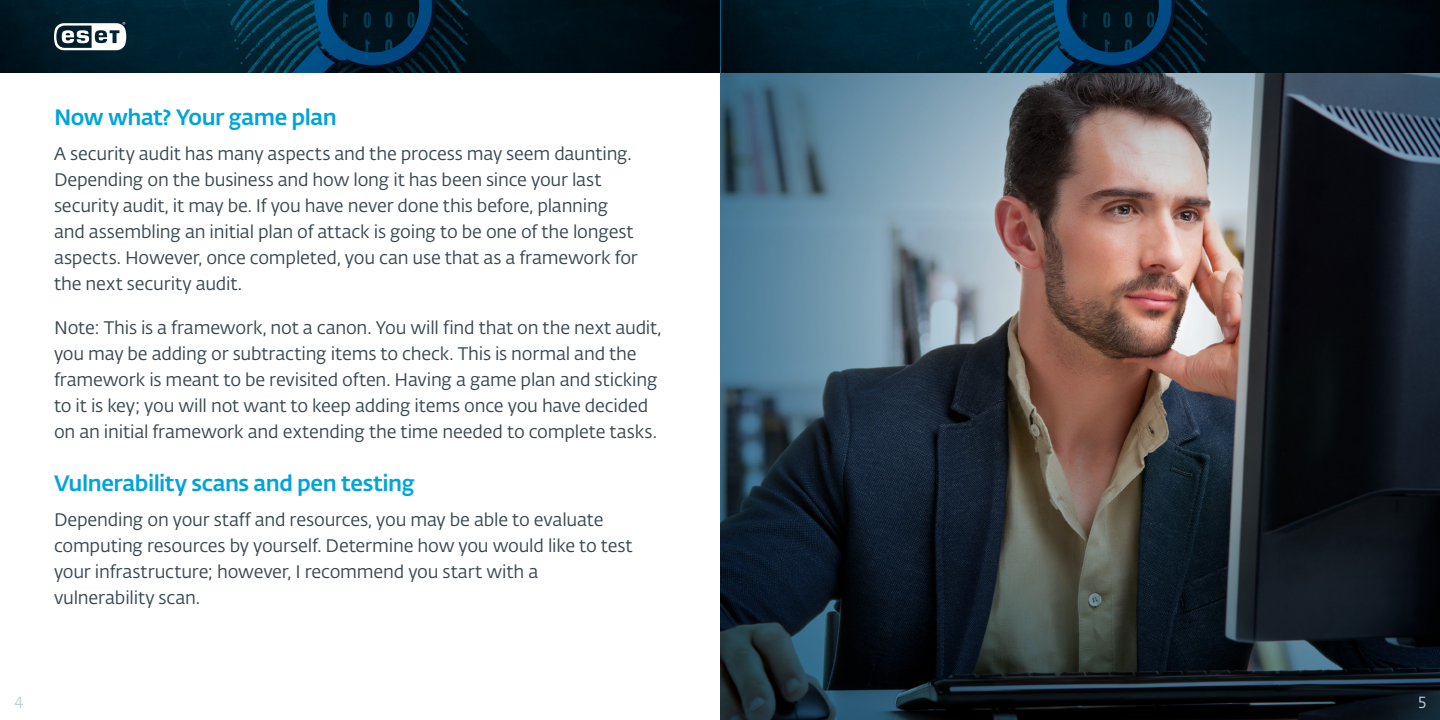
<style>
.page{position:relative;width:1440px;height:720px;background:#fff}
.page>*{position:absolute;margin:0;border:0;box-sizing:border-box;transform-origin:0 0}
.t1{font:22px "Fedra Sans Alt Pro Med LF";letter-spacing:-.02em;color:#00a4db}
.t2{font:18px/26px "Fedra Sans Alt Pro Book LF";letter-spacing:-.01em;color:#39474f}
.t3{font:16px "Fedra Sans Alt Pro Book LF";color:#bdd1db}
</style>
<div class="page">
<img style="left:720px;top:72px;width:720px;height:648px">
<img style="left:0;top:0;width:1440px;height:72px">
<svg style="left:54px;top:22px;width:72px;height:28px"></svg>
<p class="t1" style="left:54px;top:101px;width:284px">Now what? Your game plan</p>
<p class="t2" style="left:54px;top:140px;width:585px">A security audit has many aspects and the process may seem daunting.<br>Depending on the business and how long it has been since your last security audit, it may be. If you have never done this before, planning and assembling an initial plan of attack is going to be one of the longest aspects. However, once completed, you can use that as a framework for the next security audit.</p>
<p class="t2" style="left:54px;top:314px;width:609px">Note: This is a framework, not a canon. You will find that on the next audit, you may be adding or subtracting items to check. This is normal and the framework is meant to be revisited often. Having a game plan and sticking to it is key; you will not want to keep adding items once you have decided on an initial framework and extending the time needed to complete tasks.</p>
<p class="t1" style="left:54px;top:467px;width:362px">Vulnerability scans and pen testing</p>
<p class="t2" style="left:54px;top:506px;width:580px">Depending on your staff and resources, you may be able to evaluate computing resources by yourself. Determine how you would like to test your infrastructure; however, I recommend you start with a vulnerability scan.</p>
<p class="t3" style="left:14px;top:691px;width:11px">4</p>
<p class="t3" style="left:1418px;top:691px;width:10px">5</p>
</div>
